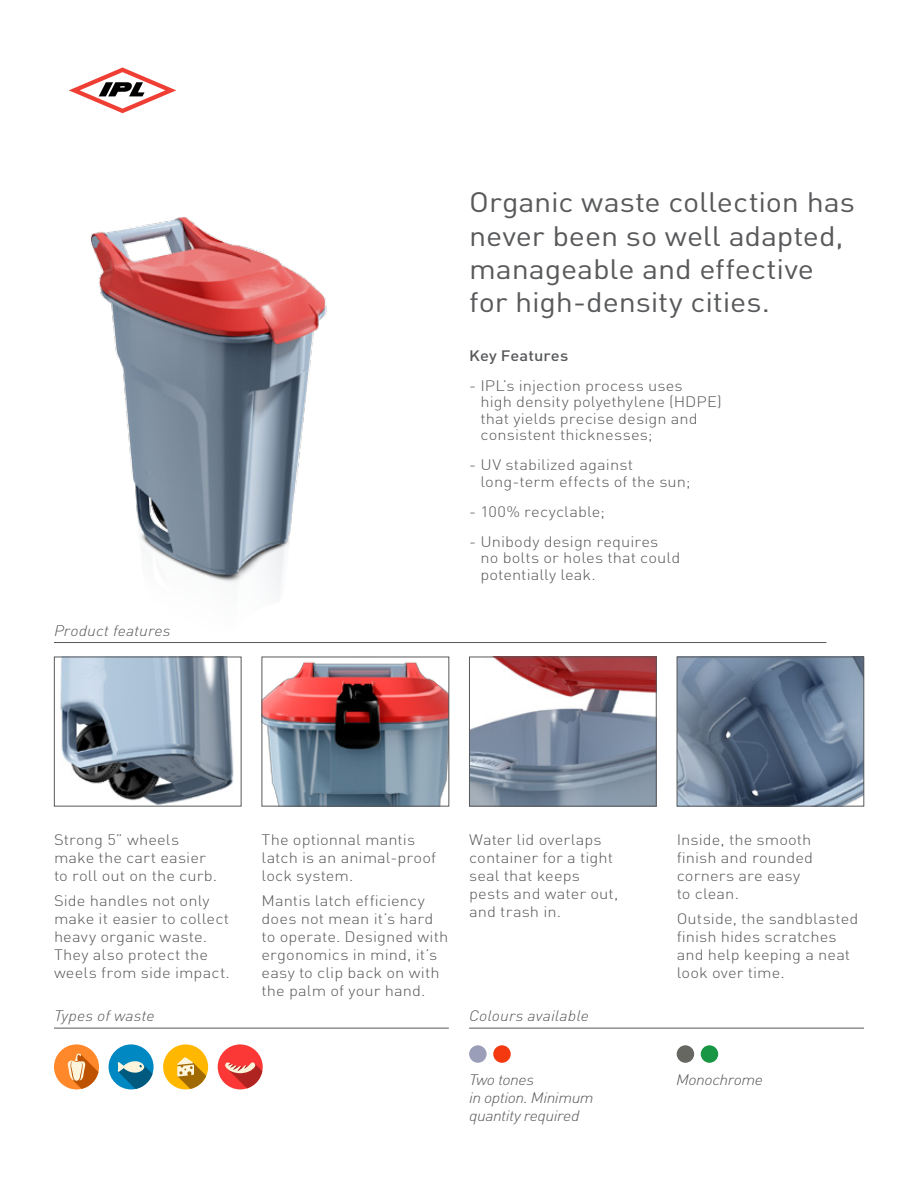
<style>
.page{position:relative;width:918px;height:1188px;background:#fff}
.page>*{position:absolute;margin:0;border:0;box-sizing:border-box;transform-origin:0 0}
.t1{font:27.75px/33.3px "DINOT";letter-spacing:-.005em;color:#58595b;scale:1.1 1}
.t2{font:300 15px/18px "DINOT";letter-spacing:.005em;color:#58595b;scale:1.1 1}
.t3{font:italic 300 15px/18px "DINOT";letter-spacing:-.025em;color:#58595b;scale:1.1 1}
.t4{font:italic 300 15px "DINOT";letter-spacing:.005em;color:#58595b;scale:1.1 1}
.t5{font:italic 300 15px "DINOT";color:#58595b;scale:1.1 1}
.t6{font:500 15px "DINOT";letter-spacing:.005em;color:#58595b;scale:1.1 1}
</style>
<div class="page">
<img style="left:90px;top:217px;width:237px;height:374px">
<svg style="left:69px;top:68px;width:107px;height:45px"></svg>
<hr style="left:54px;top:1028px;width:395px;height:1px;background:#58595b">
<div style="left:54px;top:1044px;width:45px;height:45px;background:#ff882a;border-radius:50%"></div>
<svg style="left:66px;top:1053px;width:32px;height:36px"></svg>
<div style="left:109px;top:1044px;width:45px;height:45px;background:#0088c3;border-radius:50%"></div>
<svg style="left:118px;top:1061px;width:35px;height:28px"></svg>
<div style="left:163px;top:1044px;width:45px;height:45px;background:#ffb700;border-radius:50%"></div>
<svg style="left:177px;top:1057px;width:29px;height:32px"></svg>
<div style="left:218px;top:1044px;width:45px;height:45px;background:#fb3835;border-radius:50%"></div>
<svg style="left:224px;top:1062px;width:38px;height:26px"></svg>
<hr style="left:469px;top:1028px;width:395px;height:1px;background:#58595b">
<img style="left:679px;top:659px;width:183px;height:145px">
<div style="left:677px;top:657px;width:187px;height:149px;border:1px solid #58595b"></div>
<img style="left:471px;top:659px;width:183px;height:145px">
<div style="left:469px;top:657px;width:187px;height:149px;border:1px solid #58595b"></div>
<img style="left:264px;top:661px;width:183px;height:143px">
<div style="left:262px;top:657px;width:187px;height:149px;border:1px solid #58595b"></div>
<img style="left:60px;top:659px;width:174px;height:145px">
<div style="left:54px;top:657px;width:187px;height:149px;border:1px solid #58595b"></div>
<div style="left:469px;top:1045px;width:18px;height:18px;background:#9a9eb8;border-radius:50%"></div>
<div style="left:677px;top:1045px;width:17px;height:18px;background:#666761;border-radius:50%"></div>
<div style="left:493px;top:1045px;width:18px;height:18px;background:#f43911;border-radius:50%"></div>
<div style="left:701px;top:1045px;width:17px;height:18px;background:#189643;border-radius:50%"></div>
<hr style="left:54px;top:642px;width:772px;height:1px;background:#58595b">
<p class="t4" style="left:54px;top:620px;width:108px">Product features</p>
<h1 class="t1" style="left:469px;top:184px;width:352px">Organic waste collection has never been so well adapted, manageable and effective for high-density cities.</h1>
<p class="t6" style="left:469px;top:345px;width:92px">Key Features</p>
<p class="t2" style="left:481px;top:376px;width:221px;line-height:16.5px;text-indent:-11px">- IPL’s injection process uses<br>high density polyethylene (HDPE) that yields precise design and consistent thicknesses;</p>
<p class="t2" style="left:481px;top:456px;width:193px;line-height:16.5px;text-indent:-11px">- UV stabilized against long-term effects of the sun;</p>
<p class="t2" style="left:469px;top:502px;width:125px">- 100% recyclable;</p>
<p class="t2" style="left:481px;top:532px;width:183px;line-height:16.5px;text-indent:-11px">- Unibody design requires no bolts or holes that could potentially leak.</p>
<p class="t2" style="left:54px;top:830px;width:150px">Strong 5” wheels make the cart easier to roll out on the curb.</p>
<p class="t2" style="left:54px;top:891px;width:161px">Side handles not only make it easier to collect heavy organic waste.<br>They also protect the weels from side impact.</p>
<p class="t2" style="left:262px;top:830px;width:160px">The optionnal mantis latch is an animal-proof lock system.</p>
<p class="t2" style="left:262px;top:891px;width:171px">Mantis latch efficiency does not mean it’s hard to operate. Designed with ergonomics in mind, it’s easy to clip back on with the palm of your hand.</p>
<p class="t2" style="left:469px;top:830px;width:137px">Water lid overlaps container for a tight seal that keeps pests and water out, and trash in.</p>
<p class="t2" style="left:677px;top:830px;width:126px">Inside, the smooth finish and rounded corners are easy to clean.</p>
<p class="t2" style="left:677px;top:909px;width:167px">Outside, the sandblasted finish hides scratches and help keeping a neat look over time.</p>
<p class="t5" style="left:54px;top:1006px;width:93px">Types of waste</p>
<p class="t4" style="left:469px;top:1006px;width:111px">Colours available</p>
<p class="t3" style="left:469px;top:1070px;width:61px">Two tones</p>
<p class="t3" style="left:676px;top:1070px;width:81px">Monochrome</p>
<p class="t3" style="left:469px;top:1088px;width:115px">in option. Minimum quantity required</p>
</div>
